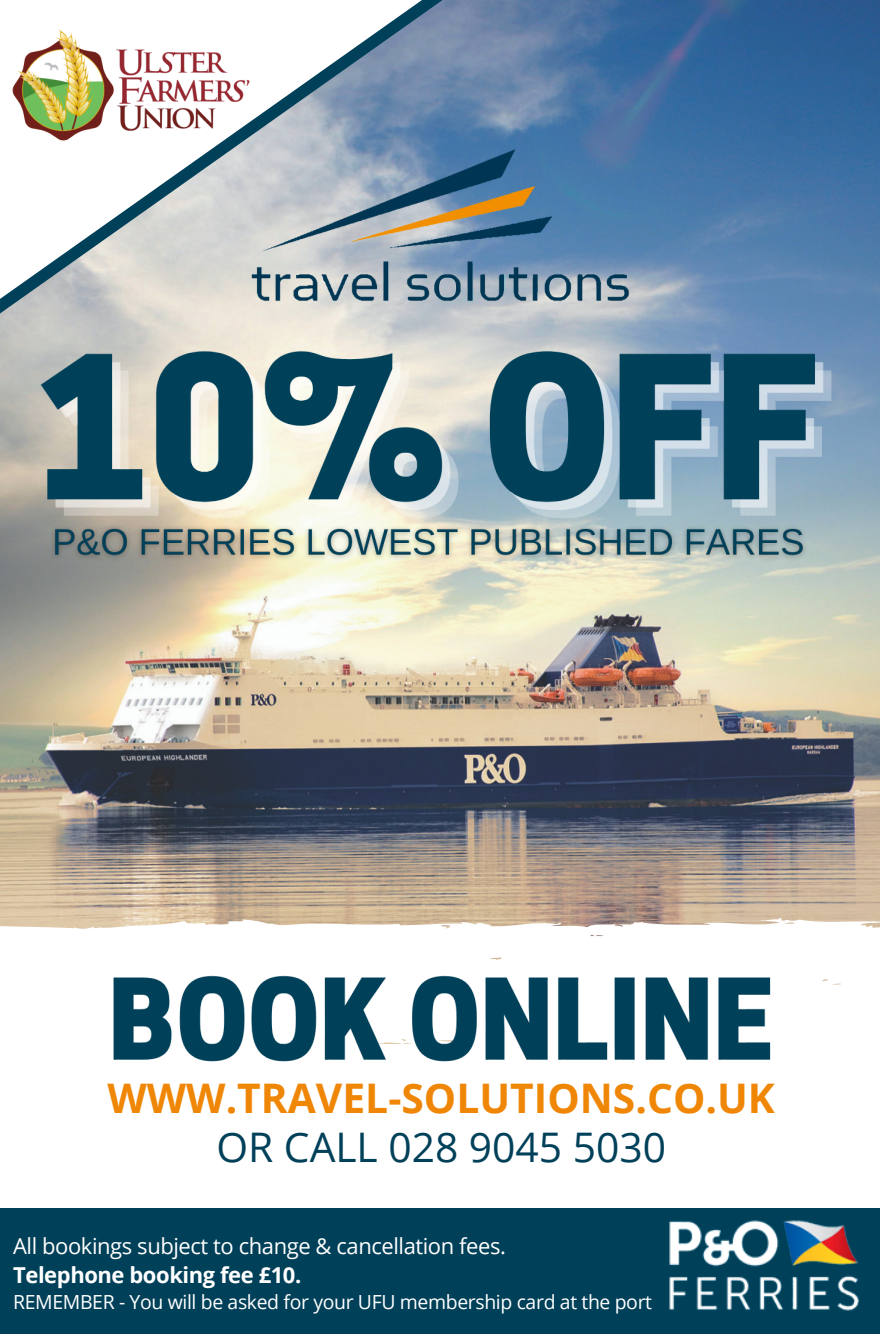
<style>
.page{position:relative;width:880px;height:1334px;background:#fff}
.page>*{position:absolute;margin:0;border:0;box-sizing:border-box;transform-origin:0 0}
.t1{font:700 40.75px "Open Sans";color:#ef8605}
.t2{font:40.75px "Open Sans";color:#004059}
.t3{font:22px "Open Sans";letter-spacing:-.02em;color:#fff}
.t4{font:700 22px "Open Sans";letter-spacing:-.02em;color:#fff}
.t5{font:19.5px "Open Sans";letter-spacing:-.02em;color:#fff}
</style>
<div class="page">
<img style="left:0;top:0;width:879px;height:917px">
<svg style="left:0;top:917px;width:879px;height:68px"></svg>
<div style="left:0;top:1208px;width:879px;height:125px;background:#004059"></div>
<img style="left:669px;top:1220px;width:190px;height:91px">
<img style="left:37px;top:350px;width:798px;height:212px">
<img style="left:33px;top:514px;width:790px;height:58px">
<img style="left:108px;top:974px;width:673px;height:88px">
<svg style="left:0;top:0;width:489px;height:350px"></svg>
<img style="left:12px;top:27px;width:237px;height:118px">
<img style="left:243px;top:86px;width:392px;height:278px">
<p class="t1" style="left:107px;top:1069px;width:669px">WWW.TRAVEL-SOLUTIONS.CO.UK</p>
<p class="t2" style="left:216px;top:1118px;width:451px">OR CALL 028 9045 5030</p>
<p class="t3" style="left:13px;top:1230px;width:494px">All bookings subject to change &amp; cancellation fees.</p>
<p class="t4" style="left:13px;top:1258px;width:290px">Telephone booking fee £10.</p>
<p class="t5" style="left:13px;top:1287px;width:640px">REMEMBER - You will be asked for your UFU membership card at the port</p>
</div>
